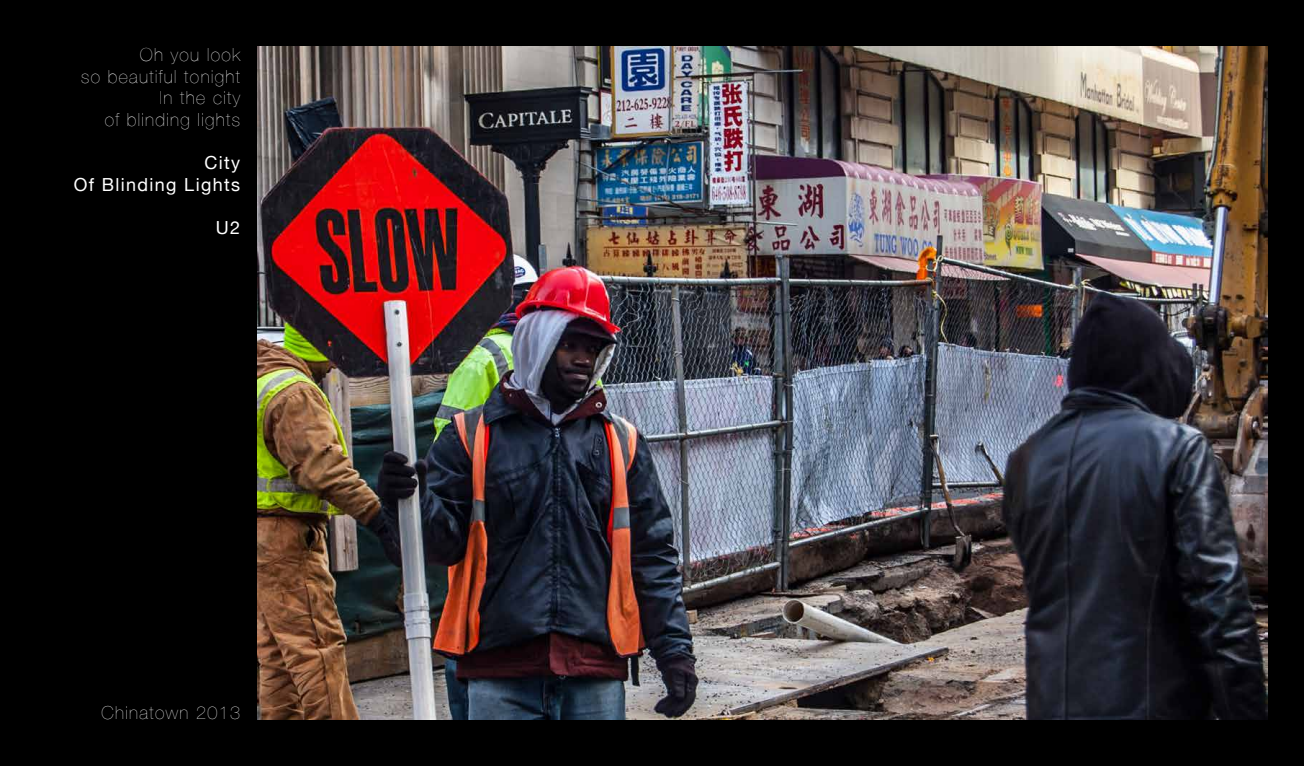
<style>
.page{position:relative;width:1304px;height:766px;background:#fff}
.page>*{position:absolute;margin:0;border:0;box-sizing:border-box;transform-origin:0 0}
.t1{font:200 18px/21.6px "Helvetica Neue";letter-spacing:.075em;color:#fff;text-align:right}
.t2{font:18px/21.6px "Helvetica Neue";letter-spacing:.075em;color:#fff;text-align:right}
.t3{font:200 18px "Helvetica Neue LT Std";letter-spacing:.075em;color:#fff}
</style>
<div class="page">
<div style="left:0;top:0;width:1304px;height:765px;background:#000"></div>
<img style="left:257px;top:47px;width:1011px;height:672px">
<p class="t1" style="left:81px;top:43px;width:161px">Oh you look<br>so beautiful tonight<br>In the city<br>of blinding lights</p>
<p class="t2" style="left:74px;top:151px;width:168px">City<br>Of Blinding Lights</p>
<p class="t2" style="left:216px;top:215px;width:26px">U2</p>
<p class="t3" style="left:101px;top:702px;width:140px">Chinatown 2013</p>
</div>
